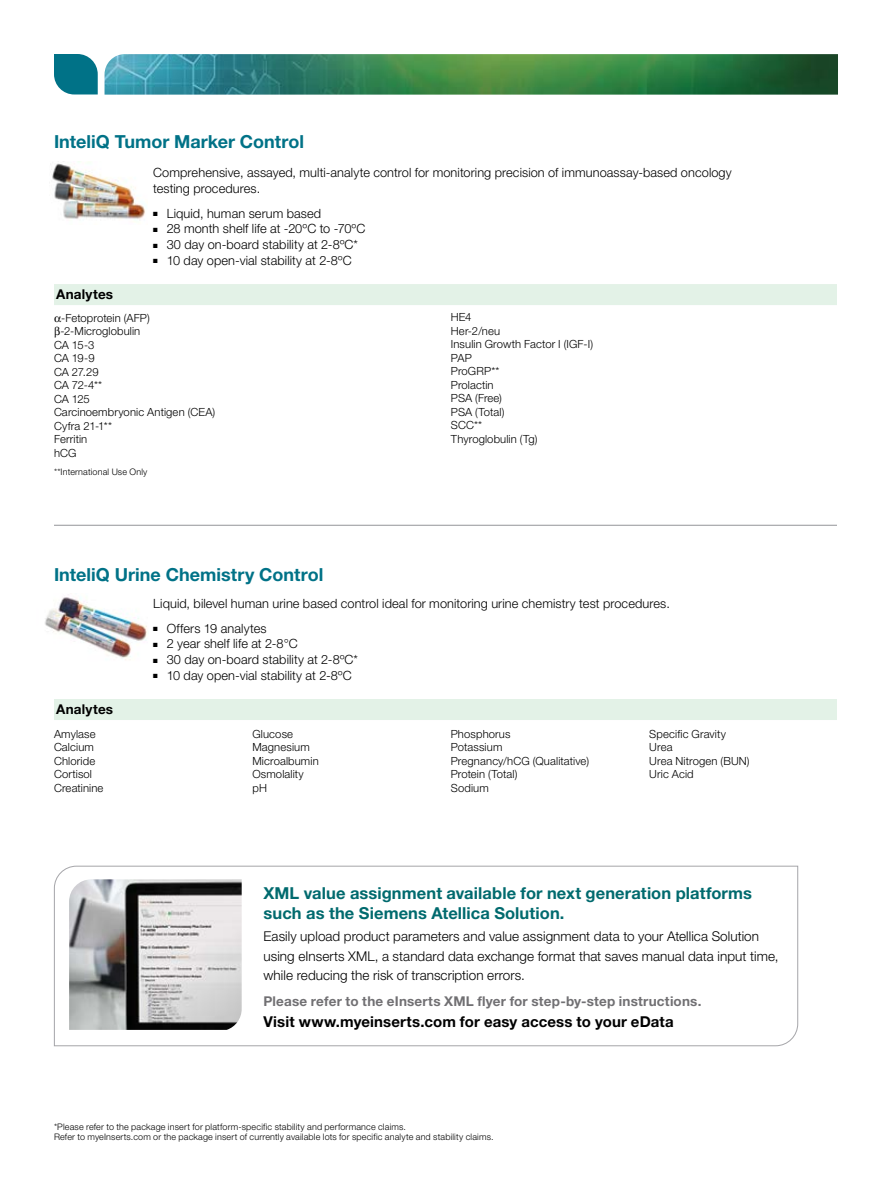
<style>
.page{position:relative;width:891px;height:1188px;background:#fff}
.page>*{position:absolute;margin:0;border:0;box-sizing:border-box;transform-origin:0 0}
.t1{font:700 18px "Helvetica Neue LT Pro";color:#007287}
.t2{font:700 16.5px/19.5px "Helvetica Neue LT Pro";letter-spacing:.005em;color:#006a6e}
.t3{font:700 15px "Helvetica Neue LT Pro";letter-spacing:.01em;color:#000}
.t4{font:300 13.5px/19.5px "Helvetica Neue LT Pro";letter-spacing:.005em;color:#000}
.t5{font:700 13.5px "Helvetica Neue LT Pro";letter-spacing:.015em;color:#717073}
.t6{font:700 13.5px "Helvetica Neue LT Pro";letter-spacing:.015em;color:#000}
.t7{font:300 12.75px/15.8px "Helvetica Neue LT Pro";letter-spacing:.01em;color:#000}
.t8{font:300 11.25px/13.5px "Helvetica Neue LT Pro";letter-spacing:.01em;color:#000}
.t9{font:300 9px/10.5px "Helvetica Neue LT Pro";letter-spacing:.02em;color:#000}
</style>
<div class="page">
<hr style="left:54px;top:525px;width:783px;height:1px;background:#939598">
<svg style="left:54px;top:54px;width:44px;height:40px;background:#198093"></svg>
<img style="left:105px;top:54px;width:733px;height:41px">
<img style="left:45px;top:597px;width:103px;height:63px">
<div style="left:54px;top:699px;width:783px;height:21px;background:#e3f2e7"></div>
<img style="left:52px;top:161px;width:93px;height:61px">
<div style="left:54px;top:284px;width:783px;height:21px;background:#e3f2e7"></div>
<svg style="left:54px;top:865px;width:744px;height:182px"></svg>
<img style="left:69px;top:879px;width:173px;height:151px">
<h1 class="t1" style="left:54px;top:130px;width:252px">InteliQ Tumor Marker Control</h1>
<p class="t7" style="left:153px;top:164px;width:580px">Comprehensive, assayed, multi-analyte control for monitoring precision of immunoassay-based oncology testing procedures.</p>
<p class="t7" style="left:153px;top:205px;width:170px">■ Liquid, human serum based</p>
<p class="t7" style="left:153px;top:221px;width:214px">■ 28 month shelf life at -20ºC to -70ºC</p>
<p class="t7" style="left:153px;top:236px;width:206px">■ 30 day on-board stability at 2-8ºC*</p>
<p class="t7" style="left:153px;top:252px;width:200px">■ 10 day open-vial stability at 2-8ºC</p>
<p class="t6" style="left:56px;top:286px;width:58px">Analytes</p>
<p class="t8" style="left:61px;top:311px;width:90px">-Fetoprotein (AFP)</p>
<p class="t8" style="left:60px;top:324px;width:81px">-2-Microglobulin</p>
<p class="t8" style="left:54px;top:338px;width:42px">CA 15-3</p>
<p class="t8" style="left:54px;top:351px;width:42px">CA 19-9</p>
<p class="t8" style="left:54px;top:365px;width:46px">CA 27.29</p>
<p class="t8" style="left:54px;top:378px;width:50px">CA 72-4**</p>
<p class="t8" style="left:54px;top:392px;width:37px">CA 125</p>
<p class="t8" style="left:54px;top:405px;width:163px">Carcinoembryonic Antigen (CEA)</p>
<p class="t8" style="left:54px;top:419px;width:59px">Cyfra 21-1**</p>
<p class="t8" style="left:54px;top:432px;width:35px">Ferritin</p>
<p class="t8" style="left:54px;top:446px;width:24px">hCG</p>
<p class="t8" style="left:451px;top:310px;width:144px">HE4<br>Her-2/neu<br>Insulin Growth Factor I (IGF-I)<br>PAP<br>ProGRP**<br>Prolactin<br>PSA (Free)<br>PSA (Total)<br>SCC**<br>Thyroglobulin (Tg)</p>
<p class="t9" style="left:54px;top:466px;width:95px">**International Use Only</p>
<h1 class="t1" style="left:54px;top:563px;width:271px">InteliQ Urine Chemistry Control</h1>
<p class="t7" style="left:153px;top:595px;width:518px">Liquid, bilevel human urine based control ideal for monitoring urine chemistry test procedures.</p>
<p class="t7" style="left:153px;top:620px;width:115px">■ Offers 19 analytes</p>
<p class="t7" style="left:153px;top:636px;width:146px">■ 2 year shelf life at 2-8°C</p>
<p class="t7" style="left:153px;top:652px;width:206px">■ 30 day on-board stability at 2-8ºC*</p>
<p class="t7" style="left:153px;top:667px;width:200px">■ 10 day open-vial stability at 2-8ºC</p>
<p class="t6" style="left:56px;top:701px;width:58px">Analytes</p>
<p class="t8" style="left:54px;top:727px;width:51px">Amylase<br>Calcium<br>Chloride<br>Cortisol<br>Creatinine</p>
<p class="t8" style="left:252px;top:727px;width:68px">Glucose<br>Magnesium<br>Microalbumin<br>Osmolality pH</p>
<p class="t8" style="left:451px;top:727px;width:140px">Phosphorus<br>Potassium<br>Pregnancy/hCG (Qualitative)<br>Protein (Total)<br>Sodium</p>
<p class="t8" style="left:649px;top:727px;width:102px">Specific Gravity<br>Urea<br>Urea Nitrogen (BUN)<br>Uric Acid</p>
<p class="t2" style="left:264px;top:883px;width:490px">XML value assignment available for next generation platforms such as the Siemens Atellica Solution.</p>
<p class="t4" style="left:264px;top:926px;width:517px">Easily upload product parameters and value assignment data to your Atellica Solution using eInserts XML, a standard data exchange format that saves manual data input time, while reducing the risk of transcription errors.</p>
<p class="t5" style="left:264px;top:992px;width:439px">Please refer to the eInserts XML flyer for step-by-step instructions.</p>
<p class="t3" style="left:264px;top:1012px;width:412px">Visit www.myeinserts.com for easy access to your eData</p>
<p class="t9" style="left:54px;top:1121px;width:441px">*Please refer to the package insert for platform-specific stability and performance claims.<br>Refer to myeInserts.com or the package insert of currently available lots for specific analyte and stability claims.</p>
</div>
